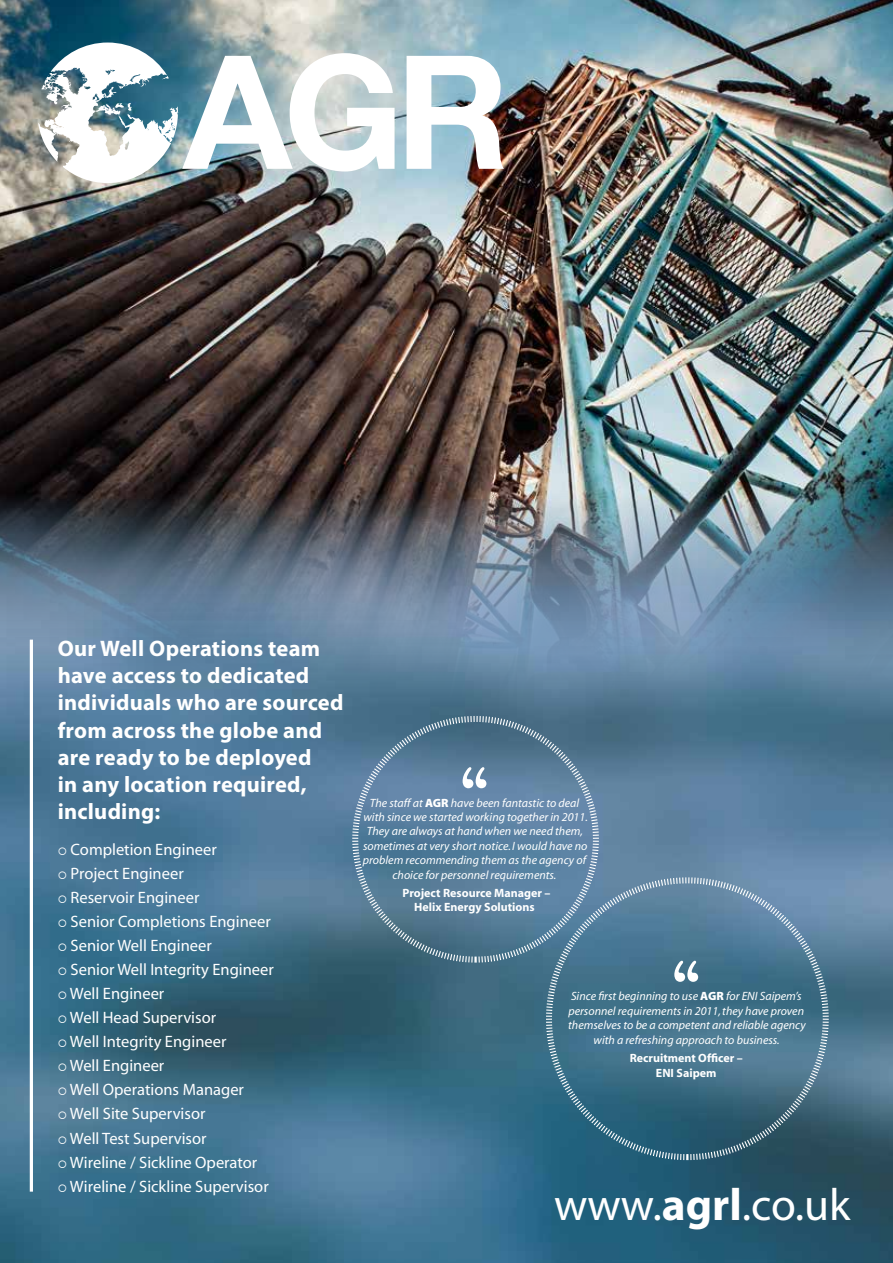
<style>
.page{position:relative;width:893px;height:1263px;background:#fff}
.page>*{position:absolute;margin:0;border:0;box-sizing:border-box;transform-origin:0 0}
.t1{font:45.3px "Myriad";color:#fff}
.t2{font:700 22.5px/27px "Myriad Pro";letter-spacing:.01em;color:#fff}
.t3{font:16.5px "Myriad";color:#fff}
.t4{font:italic 12px/14.4px "Myriad";color:#fff;text-align:center}
.t5{font:700 12px/14.4px "Myriad";color:#fff;text-align:center}
.s1{font-weight:900;font-style:normal}
.s2{font-weight:700}
</style>
<div class="page">
<img style="left:0;top:698px;width:893px;height:565px">
<img style="left:0;top:0;width:893px;height:698px">
<svg style="left:407px;top:56px;width:97px;height:113px"></svg>
<img style="left:38px;top:43px;width:357px;height:140px">
<hr style="left:30px;top:640px;width:3px;height:552px;background:#fff">
<svg style="left:545px;top:876px;width:285px;height:285px"></svg>
<svg style="left:351px;top:715px;width:249px;height:249px"></svg>
<h2 class="t2" style="left:58px;top:635px;width:287px">Our Well Operations team have access to dedicated individuals who are sourced from across the globe and are ready to be deployed<br>in any location required, including:</h2>
<h3 class="t3" style="left:58px;top:841px;width:161px">○ Completion Engineer</h3>
<h3 class="t3" style="left:58px;top:865px;width:127px">○ Project Engineer</h3>
<h3 class="t3" style="left:58px;top:889px;width:143px">○ Reservoir Engineer</h3>
<h3 class="t3" style="left:58px;top:913px;width:215px">○ Senior Completions Engineer</h3>
<h3 class="t3" style="left:58px;top:937px;width:156px">○ Senior Well Engineer</h3>
<h3 class="t3" style="left:58px;top:961px;width:218px">○ Senior Well Integrity Engineer</h3>
<h3 class="t3" style="left:58px;top:985px;width:108px">○ Well Engineer</h3>
<h3 class="t3" style="left:58px;top:1009px;width:160px">○ Well Head Supervisor</h3>
<h3 class="t3" style="left:58px;top:1033px;width:170px">○ Well Integrity Engineer</h3>
<h3 class="t3" style="left:58px;top:1058px;width:108px">○ Well Engineer</h3>
<h3 class="t3" style="left:58px;top:1082px;width:188px">○ Well Operations Manager</h3>
<h3 class="t3" style="left:58px;top:1106px;width:149px">○ Well Site Supervisor</h3>
<h3 class="t3" style="left:58px;top:1130px;width:150px">○ Well Test Supervisor</h3>
<h3 class="t3" style="left:58px;top:1154px;width:201px">○ Wireline / Sickline Operator</h3>
<h3 class="t3" style="left:58px;top:1178px;width:213px">○ Wireline / Sickline Supervisor</h3>
<p class="t4" style="left:363px;top:796px;width:227px">The staff at <span class="s1">AGR</span> have been fantastic to deal with since we started working together in 2011.<br>They are always at hand when we need them, sometimes at very short notice. I would have no problem recommending them as the agency of choice for personnel requirements.</p>
<p class="t5" style="left:403px;top:886px;width:149px">Project Resource Manager –<br>Helix Energy Solutions</p>
<p class="t4" style="left:568px;top:990px;width:239px">Since first beginning to use <span class="s1">AGR</span> for ENI Saipem’s personnel requirements in 2011, they have proven themselves to be a competent and reliable agency with a refreshing approach to business.</p>
<p class="t5" style="left:630px;top:1051px;width:115px">Recruitment Officer –<br>ENI Saipem</p>
<h1 class="t1" style="left:554px;top:1183px;width:298px">www.<span class="s2">agrl</span>.co.uk</h1>
</div>
